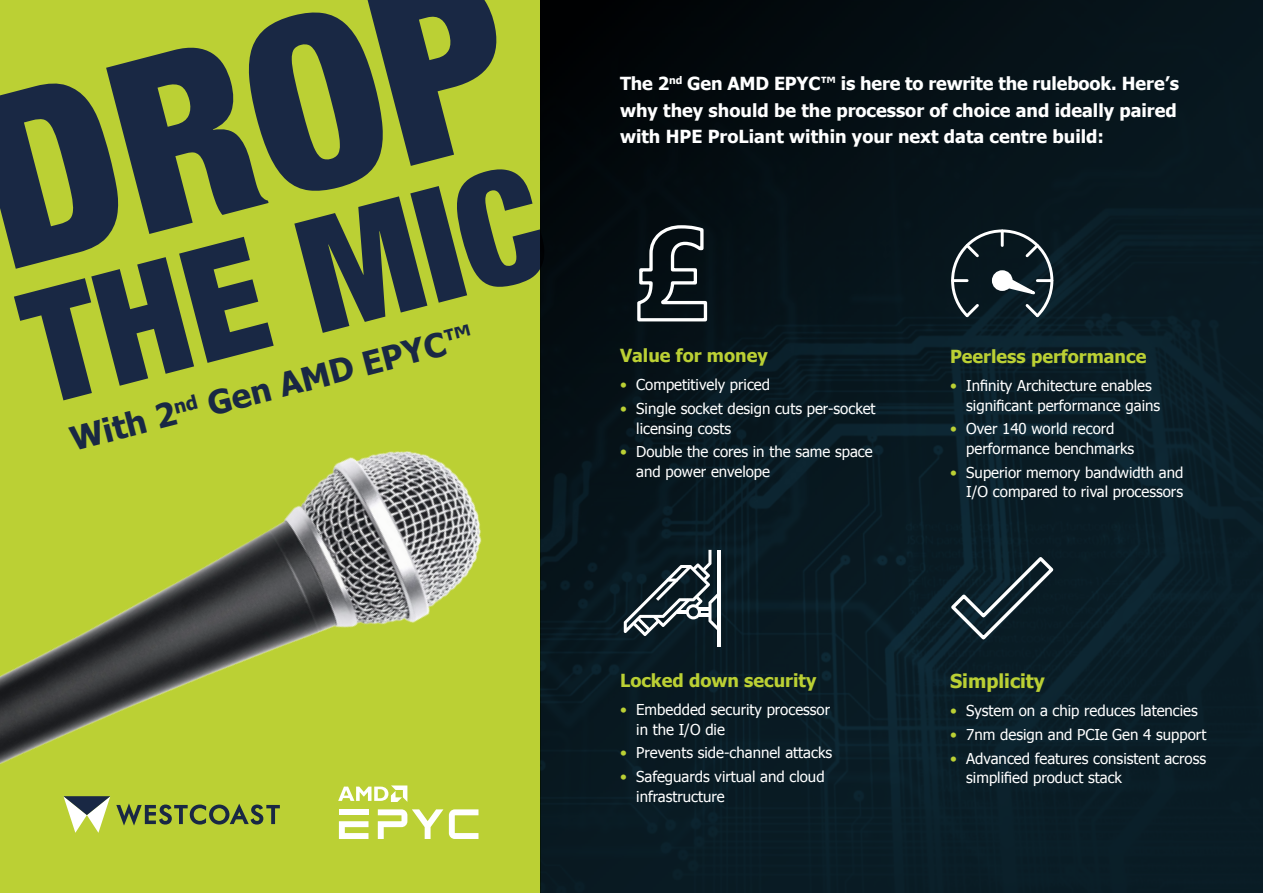
<style>
.page{position:relative;width:1263px;height:893px;background:#fff}
.page>*{position:absolute;margin:0;border:0;box-sizing:border-box;transform-origin:0 0}
.t1{font:900 condensed 240.45px "Helvetica Neue";color:#192844}
.t2{font:900 condensed 158.1px "Helvetica Neue";color:#192844}
.t3{font:700 32.55px "Tahoma";color:#192844}
.t4{font:700 19.2px "Tahoma";color:#bbd034}
.t5{font:700 18px/26.7px "Tahoma";color:#fff}
.t6{font:700 18px "Tahoma";color:#bbd034}
.t7{font:15px/19.5px "Tahoma";color:#fff}
.s1{color:#bbd034}
</style>
<div class="page">
<div style="left:0;top:0;width:540px;height:893px;background:#bbd034"></div>
<hr style="left:540px;top:0;width:1px;height:893px;background:#192844">
<img style="left:541px;top:0;width:722px;height:893px">
<img style="left:0;top:309px;width:552px;height:584px">
<svg style="left:637px;top:225px;width:70px;height:97px"></svg>
<svg style="left:951px;top:229px;width:102px;height:88px;background:#2f3e44"></svg>
<hr style="left:717px;top:550px;width:3px;height:97px;background:#fff">
<svg style="left:624px;top:550px;width:93px;height:86px"></svg>
<svg style="left:951px;top:557px;width:102px;height:83px;background:#253841"></svg>
<svg style="left:174px;top:394px;width:24px;height:19px"></svg>
<h1 class="t1" style="left:-67px;top:-1px;width:540px;rotate:-15deg">DROP</h1>
<h2 class="t2" style="left:-5px;top:227px;width:531px;rotate:-15deg">THE MIC</h2>
<h3 class="t3" style="left:202px;top:383px;width:274px;rotate:-15deg">Gen AMD EPYC™</h3>
<h3 class="t3" style="left:65px;top:418px;width:110px;rotate:-15deg">With 2</h3>
<p class="t5" style="left:620px;top:69px;width:560px">The 2<sup>nd</sup> Gen AMD EPYC™ is here to rewrite the rulebook. Here’s why they should be the processor of choice and ideally paired with HPE ProLiant within your next data centre build:</p>
<p class="t6" style="left:620px;top:343px;width:149px">Value for money</p>
<p class="t7" style="left:620px;top:374px;width:152px"><span class="s1">•</span> Competitively priced</p>
<p class="t7" style="left:636px;top:398px;width:241px;text-indent:-16px"><span class="s1">•</span> Single socket design cuts per-socket licensing costs</p>
<p class="t7" style="left:636px;top:441px;width:238px;text-indent:-16px"><span class="s1">•</span> Double the cores in the same space and power envelope</p>
<p class="t6" style="left:950px;top:344px;width:198px">Peerless performance</p>
<p class="t7" style="left:966px;top:375px;width:195px;text-indent:-16px"><span class="s1">•</span> Infinity Architecture enables significant performance gains</p>
<p class="t7" style="left:966px;top:418px;width:169px;text-indent:-16px"><span class="s1">•</span> Over 140 world record performance benchmarks</p>
<p class="t7" style="left:950px;top:462px;width:235px;text-align:right"><span class="s1">•</span> Superior memory bandwidth and<br>I/O compared to rival processors</p>
<p class="t6" style="left:620px;top:668px;width:198px">Locked down security</p>
<p class="t7" style="left:636px;top:699px;width:195px;text-indent:-16px"><span class="s1">•</span> Embedded security processor in the I/O die</p>
<p class="t7" style="left:620px;top:742px;width:214px"><span class="s1">•</span> Prevents side-channel attacks</p>
<p class="t7" style="left:636px;top:766px;width:190px;text-indent:-16px"><span class="s1">•</span> Safeguards virtual and cloud infrastructure</p>
<p class="t4" style="left:950px;top:668px;width:96px">Simplicity</p>
<p class="t7" style="left:950px;top:700px;width:249px"><span class="s1">•</span> System on a chip reduces latencies</p>
<p class="t7" style="left:950px;top:724px;width:258px"><span class="s1">•</span> 7nm design and PCIe Gen 4 support</p>
<p class="t7" style="left:966px;top:748px;width:241px;text-indent:-16px"><span class="s1">•</span> Advanced features consistent across simplified product stack</p>
</div>
